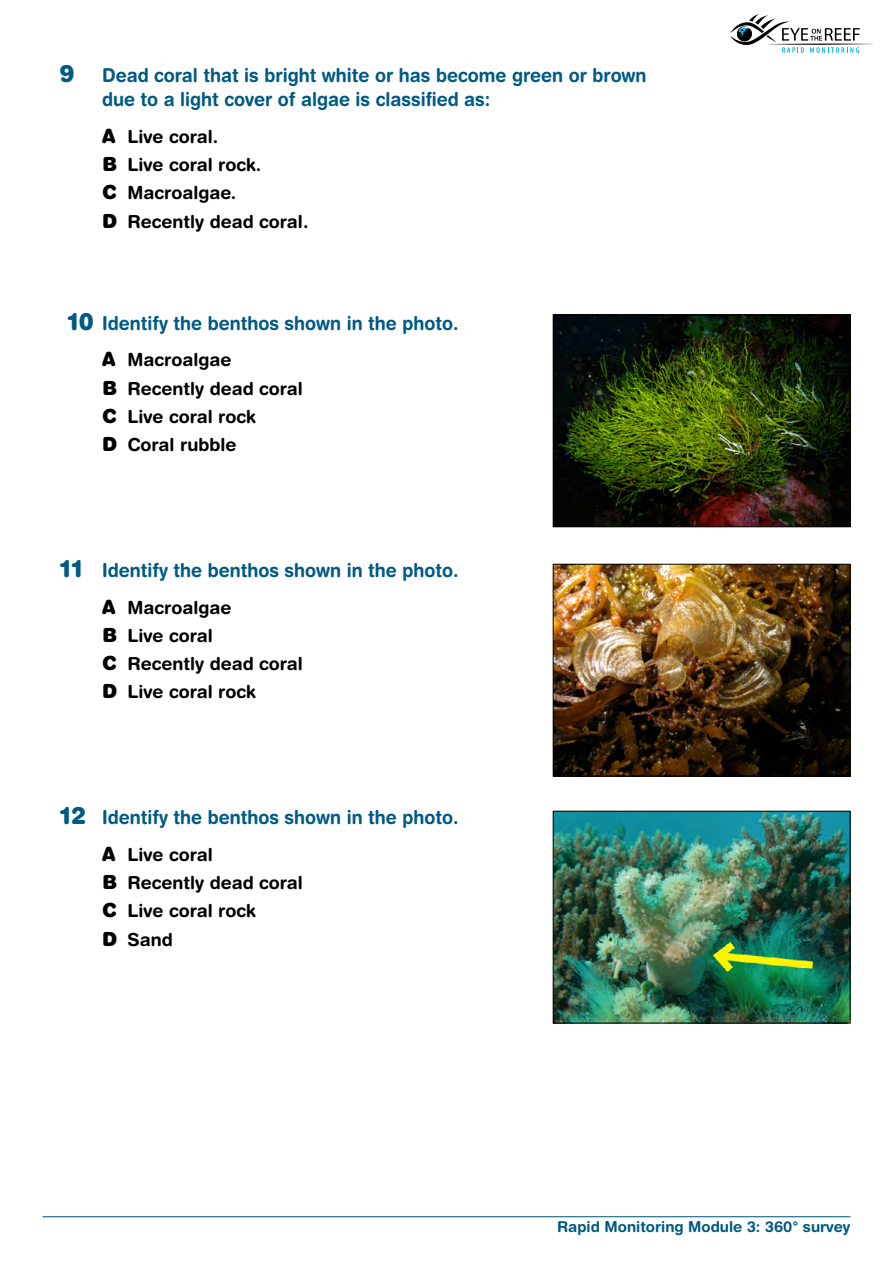
<style>
.page{position:relative;width:893px;height:1263px;background:#fff}
.page>*{position:absolute;margin:0;border:0;box-sizing:border-box;transform-origin:0 0}
.t1{font:700 19.2px/24px "Helvetica Rounded";color:#005a84;scale:.93 1}
.t2{font:700 18px/28.2px "Helvetica Rounded";color:#000}
.t3{font:700 15px "Helvetica Rounded";color:#005a81}
.s1{font-weight:900;font-size:24px}
.s2{font-weight:900;font-size:19.5px}
</style>
<div class="page">
<hr style="left:43px;top:1216px;width:807px;height:1px;background:#005a81">
<svg style="left:730px;top:14px;width:143px;height:39px"></svg>
<img style="left:555px;top:317px;width:293px;height:208px">
<div style="left:553px;top:315px;width:297px;height:212px;border:1px solid #000"></div>
<img style="left:555px;top:566px;width:293px;height:208px">
<div style="left:553px;top:564px;width:297px;height:212px;border:1px solid #000"></div>
<img style="left:555px;top:813px;width:293px;height:208px">
<div style="left:553px;top:811px;width:297px;height:212px;border:1px solid #000"></div>
<p class="t1" style="left:102px;top:63px;width:587px;text-indent:-43px"><span class="s1">9</span> Dead coral that is bright white or has become green or brown due to a light cover of algae is classified as:</p>
<p class="t2" style="left:102px;top:122px;width:208px"><span class="s2">A</span> Live coral.<br><span class="s2">B</span> Live coral rock.<br><span class="s2">C</span> Macroalgae.<br><span class="s2">D</span> Recently dead coral.</p>
<p class="t1" style="left:67px;top:310px;width:423px"><span class="s1">10</span> Identify the benthos shown in the photo.</p>
<p class="t2" style="left:102px;top:345px;width:202px"><span class="s2">A</span> Macroalgae<br><span class="s2">B</span> Recently dead coral<br><span class="s2">C</span> Live coral rock<br><span class="s2">D</span> Coral rubble</p>
<p class="t1" style="left:60px;top:558px;width:431px"><span class="s1">11</span> Identify the benthos shown in the photo.</p>
<p class="t2" style="left:102px;top:593px;width:202px"><span class="s2">A</span> Macroalgae<br><span class="s2">B</span> Live coral<br><span class="s2">C</span> Recently dead coral<br><span class="s2">D</span> Live coral rock</p>
<p class="t1" style="left:60px;top:805px;width:431px"><span class="s1">12</span> Identify the benthos shown in the photo.</p>
<p class="t2" style="left:102px;top:840px;width:202px"><span class="s2">A</span> Live coral<br><span class="s2">B</span> Recently dead coral<br><span class="s2">C</span> Live coral rock<br><span class="s2">D</span> Sand</p>
<p class="t3" style="left:557px;top:1218px;width:295px">Rapid Monitoring Module 3: 360° survey</p>
</div>
